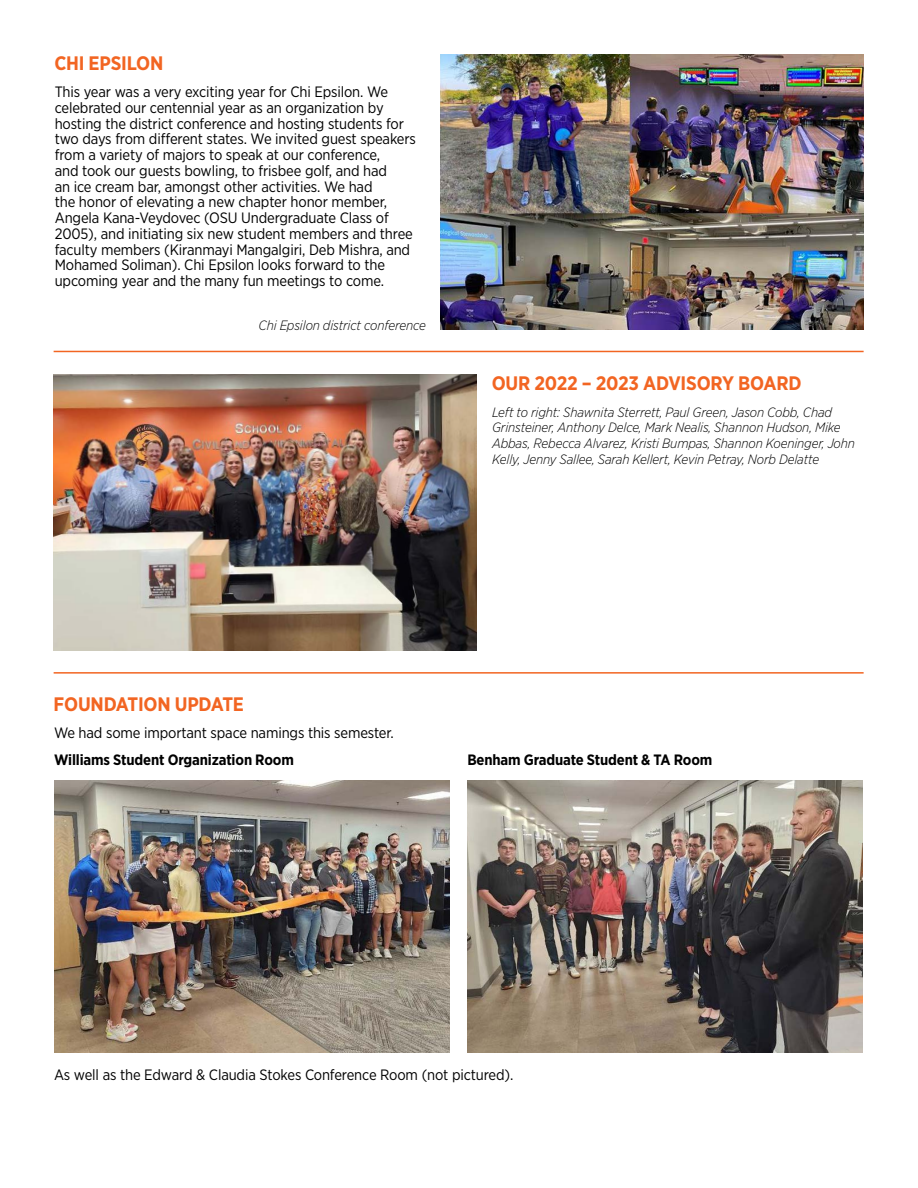
<style>
.page{position:relative;width:918px;height:1188px;background:#fff}
.page>*{position:absolute;margin:0;border:0;box-sizing:border-box;transform-origin:0 0}
.t1{font:700 19.5px "Gotham Narrow";letter-spacing:-.01em;color:#f26522}
.t2{font:15px/15.8px "Gotham Narrow";letter-spacing:-.01em;color:#000}
.t3{font:700 15px "Gotham Narrow";letter-spacing:-.01em;color:#000}
.t4{font:italic 300 13.5px/15.8px "Gotham Narrow";letter-spacing:-.01em;color:#000}
</style>
<div class="page">
<img style="left:441px;top:54px;width:423px;height:276px">
<hr style="left:54px;top:351px;width:810px;height:1px;background:#f26522">
<hr style="left:54px;top:672px;width:810px;height:2px;background:#f26522">
<img style="left:54px;top:375px;width:423px;height:275px">
<img style="left:54px;top:780px;width:395px;height:273px">
<img style="left:467px;top:780px;width:396px;height:273px">
<h1 class="t1" style="left:54px;top:50px;width:111px">CHI EPSILON</h1>
<p class="t2" style="left:55px;top:84px;width:363px">This year was a very exciting year for Chi Epsilon. We celebrated our centennial year as an organization by hosting the district conference and hosting students for two days from different states. We invited guest speakers from a variety of majors to speak at our conference,<br>and took our guests bowling, to frisbee golf, and had<br>an ice cream bar, amongst other activities. We had<br>the honor of elevating a new chapter honor member, Angela Kana-Veydovec (OSU Undergraduate Class of 2005), and initiating six new student members and three faculty members (Kiranmayi Mangalgiri, Deb Mishra, and Mohamed Soliman). Chi Epsilon looks forward to the upcoming year and the many fun meetings to come.</p>
<p class="t4" style="left:259px;top:317px;width:169px">Chi Epsilon district conference</p>
<h1 class="t1" style="left:492px;top:371px;width:311px">OUR 2022 – 2023 ADVISORY BOARD</h1>
<p class="t4" style="left:492px;top:404px;width:364px">Left to right: Shawnita Sterrett, Paul Green, Jason Cobb, Chad Grinsteiner, Anthony Delce, Mark Nealis, Shannon Hudson, Mike Abbas, Rebecca Alvarez, Kristi Bumpas, Shannon Koeninger, John Kelly, Jenny Sallee, Sarah Kellert, Kevin Petray, Norb Delatte</p>
<h1 class="t1" style="left:54px;top:691px;width:192px">FOUNDATION UPDATE</h1>
<p class="t2" style="left:54px;top:725px;width:341px">We had some important space namings this semester.</p>
<p class="t3" style="left:54px;top:750px;width:241px">Williams Student Organization Room</p>
<p class="t3" style="left:467px;top:750px;width:247px">Benham Graduate Student &amp; TA Room</p>
<p class="t2" style="left:54px;top:1066px;width:461px">As well as the Edward &amp; Claudia Stokes Conference Room (not pictured).</p>
</div>
